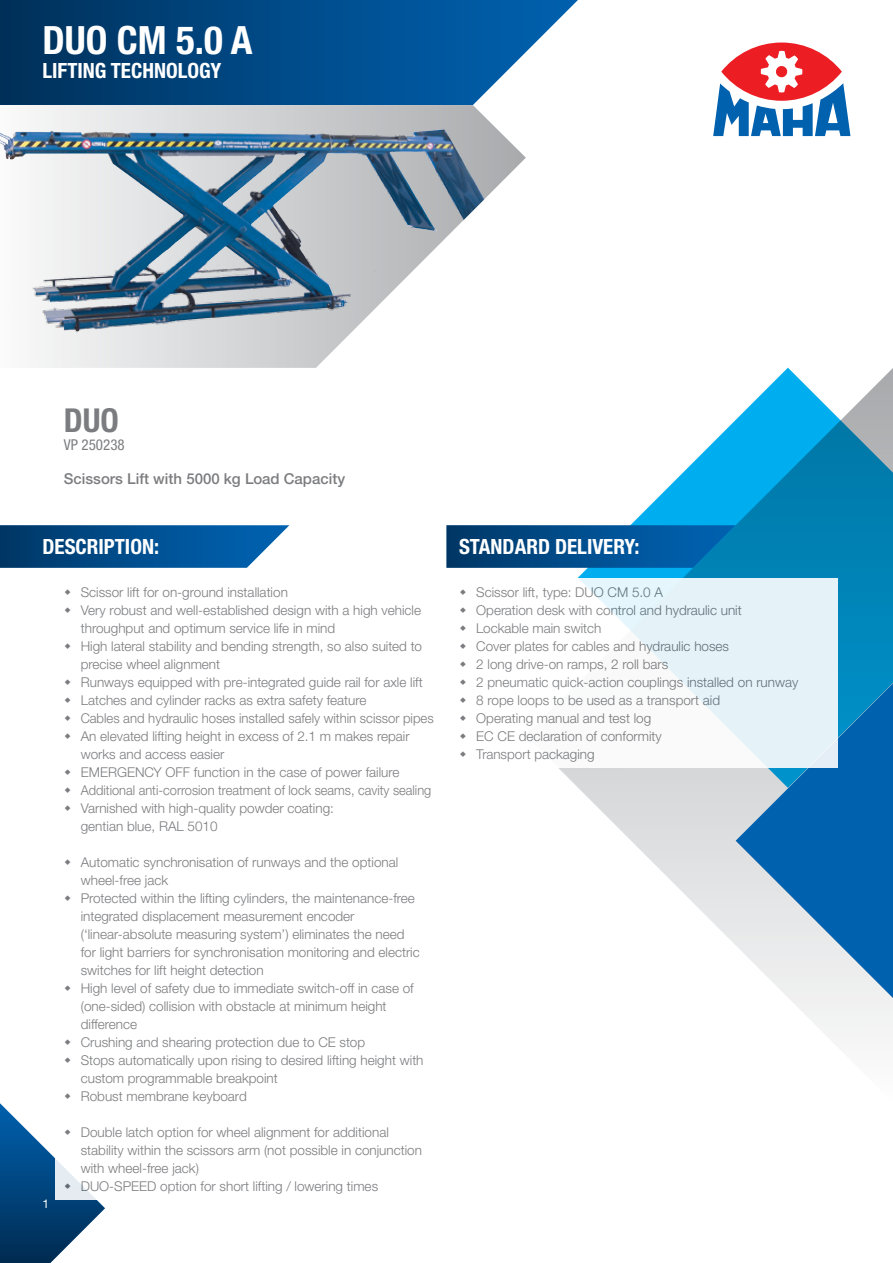
<style>
.page{position:relative;width:893px;height:1263px;background:#fff}
.page>*{position:absolute;margin:0;border:0;box-sizing:border-box;transform-origin:0 0}
.t1{font:700 condensed 39px "Helvetica Neue LTW1 G";color:#fff}
.t2{font:700 condensed 33px "Helvetica Neue LTW1 G";color:#6d6e71}
.t3{font:700 condensed 21px "Helvetica Neue LTW1 G";color:#fff}
.t4{font:500 15px "Helvetica Neue LTW1 G";color:#6d6e71}
.t5{font:condensed 15px "Helvetica Neue LTW1 G";color:#6d6e71}
.t6{font:300 13.5px/18px "Helvetica Neue LTW1 G";color:#6d6e71}
.t7{font:12px "Helvetica Neue LTW1 G";color:#fff}
</style>
<div class="page">
<svg style="left:559px;top:368px;width:334px;height:669px"></svg>
<svg style="left:736px;top:683px;width:157px;height:315px;background:#5394c5"></svg>
<svg style="left:0;top:0;width:578px;height:105px;background:#17588e"></svg>
<svg style="left:0;top:525px;width:289px;height:43px;background:#135b95"></svg>
<svg style="left:446px;top:525px;width:290px;height:43px;background:#015290"></svg>
<svg style="left:721px;top:43px;width:121px;height:58px"></svg>
<svg style="left:713px;top:51px;width:137px;height:85px"></svg>
<svg style="left:0;top:105px;width:526px;height:263px"></svg>
<img style="left:0;top:129px;width:440px;height:11px">
<svg style="left:559px;top:578px;width:279px;height:189px;fill:#e5f3f9"></svg>
<svg style="left:0;top:1103px;width:105px;height:160px"></svg>
<h1 class="t1" style="left:43px;top:17px;width:211px">DUO CM 5.0 A</h1>
<h3 class="t3" style="left:43px;top:58px;width:180px">LIFTING TECHNOLOGY</h3>
<h2 class="t2" style="left:64px;top:401px;width:57px">DUO</h2>
<p class="t5" style="left:64px;top:436px;width:62px">VP 250238</p>
<p class="t4" style="left:64px;top:470px;width:283px">Scissors Lift with 5000 kg Load Capacity</p>
<h3 class="t3" style="left:43px;top:534px;width:118px">DESCRIPTION:</h3>
<h3 class="t3" style="left:459px;top:534px;width:182px">STANDARD DELIVERY:</h3>
<p class="t7" style="left:43px;top:1196px;width:8px">1</p>
<p class="t6" style="left:81px;top:583px;width:354px">Scissor lift for on-ground installation<br>Very robust and well-established design with a high vehicle throughput and optimum service life in mind<br>High lateral stability and bending strength, so also suited to precise wheel alignment<br>Runways equipped with pre-integrated guide rail for axle lift Latches and cylinder racks as extra safety feature<br>Cables and hydraulic hoses installed safely within scissor pipes An elevated lifting height in excess of 2.1 m makes repair works and access easier<br>EMERGENCY OFF function in the case of power failure Additional anti-corrosion treatment of lock seams, cavity sealing Varnished with high-quality powder coating:<br>gentian blue, RAL 5010</p>
<p class="t6" style="left:81px;top:853px;width:344px">Automatic synchronisation of runways and the optional wheel-free jack<br>Protected within the lifting cylinders, the maintenance-free integrated displacement measurement encoder (‘linear-absolute measuring system’) eliminates the need<br>for light barriers for synchronisation monitoring and electric switches for lift height detection<br>High level of safety due to immediate switch-off in case of (one-sided) collision with obstacle at minimum height difference<br>Crushing and shearing protection due to CE stop<br>Stops automatically upon rising to desired lifting height with custom programmable breakpoint<br>Robust membrane keyboard</p>
<p class="t6" style="left:81px;top:1123px;width:343px">Double latch option for wheel alignment for additional stability within the scissors arm (not possible in conjunction with wheel-free jack)<br>DUO-SPEED option for short lifting / lowering times</p>
<p class="t6" style="left:476px;top:583px;width:324px">Scissor lift, type: DUO CM 5.0 A<br>Operation desk with control and hydraulic unit<br>Lockable main switch<br>Cover plates for cables and hydraulic hoses<br>2 long drive-on ramps, 2 roll bars<br>2 pneumatic quick-action couplings installed on runway 8 rope loops to be used as a transport aid<br>Operating manual and test log<br>EC CE declaration of conformity<br>Transport packaging</p>
</div>
